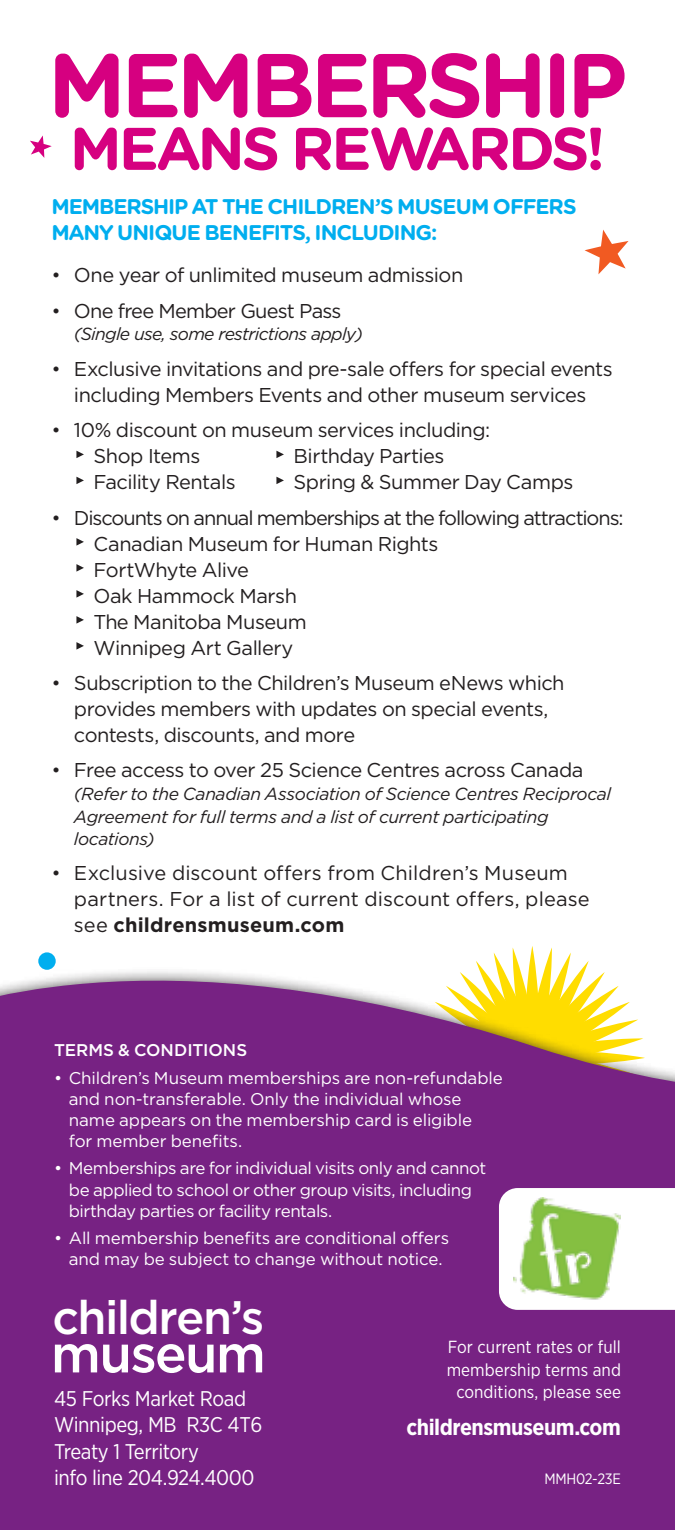
<style>
.page{position:relative;width:675px;height:1530px;background:#fff}
.page>*{position:absolute;margin:0;border:0;box-sizing:border-box;transform-origin:0 0}
.t1{font:700 90.5px "Gotham Rounded";letter-spacing:-.06em;color:#d60080}
.t2{font:700 60px "Gotham Rounded";letter-spacing:-.05em;color:#d60080}
.t3{font:500 52.5px "Gotham";letter-spacing:-.03em;color:#fff}
.t4{font:500 47px "Gotham";letter-spacing:-.035em;color:#fff}
.t5{font:700 22.5px "Gotham Narrow";letter-spacing:-.02em;color:#fff}
.t6{font:21.25px/26.2px "Gotham Narrow";letter-spacing:-.02em;color:#fff}
.t7{font:700 21.25px/26.2px "Gotham Rounded";letter-spacing:-.05em;color:#00aeef}
.t8{font:20px/26px "Gotham";letter-spacing:-.025em;color:#231f20}
.t9{font:20px/26px "Gotham";letter-spacing:.005em;color:#231f20}
.t10{font:italic 17.5px/22.5px "Gotham";letter-spacing:-.025em;color:#231f20}
.t11{font:17.5px/22.5px "Gotham Narrow";color:#fff;text-align:center}
.t12{font:17px/21.2px "Gotham";letter-spacing:-.01em;color:#fff}
.t13{font:17px/21.2px "Gotham";letter-spacing:-.03em;color:#fff}
.t14{font:500 17px "Gotham";color:#fff}
.t15{font:15px "Gotham Narrow";letter-spacing:-.02em;color:#fff}
.s1{font-family:"Gotham Rounded";font-weight:300}
.s2{font-weight:700}
</style>
<div class="page">
<svg style="left:0;top:946px;width:675px;height:584px;background:#863a8a"></svg>
<svg style="left:76px;top:451px;width:8px;height:7px"></svg>
<svg style="left:276px;top:451px;width:8px;height:7px"></svg>
<svg style="left:76px;top:477px;width:8px;height:7px"></svg>
<svg style="left:276px;top:477px;width:8px;height:7px"></svg>
<svg style="left:76px;top:538px;width:8px;height:8px"></svg>
<svg style="left:76px;top:564px;width:8px;height:8px"></svg>
<svg style="left:76px;top:590px;width:8px;height:8px"></svg>
<svg style="left:76px;top:616px;width:8px;height:8px"></svg>
<svg style="left:76px;top:642px;width:8px;height:8px"></svg>
<svg style="left:585px;top:230px;width:44px;height:44px"></svg>
<svg style="left:30px;top:135px;width:22px;height:23px"></svg>
<div style="left:38px;top:952px;width:18px;height:18px;background:#00aeef;border-radius:50%"></div>
<svg style="left:499px;top:1188px;width:176px;height:122px"></svg>
<img style="left:513px;top:1198px;width:108px;height:102px">
<h1 class="t1" style="left:48px;top:19px;width:581px">MEMBERSHIP</h1>
<h2 class="t2" style="left:70px;top:105px;width:537px">MEANS REWARDS!</h2>
<p class="t7" style="left:51px;top:193px;width:527px">MEMBERSHIP AT THE CHILDREN’S MUSEUM OFFERS<br>MANY UNIQUE BENEFITS, INCLUDING:</p>
<p class="t8" style="left:51px;top:262px;width:413px"><span class="s1">•</span> One year of unlimited museum admission</p>
<p class="t8" style="left:51px;top:297px;width:291px"><span class="s1">•</span> One free Member Guest Pass</p>
<p class="t10" style="left:74px;top:322px;width:291px">(Single use, some restrictions apply)</p>
<p class="t8" style="left:51px;top:355px;width:563px;text-align:center"><span class="s1">•</span> Exclusive invitations and pre-sale offers for special events including Members Events and other museum services</p>
<p class="t8" style="left:94px;top:417px;width:398px;text-indent:-42px"><span class="s1">•</span> 10% discount on museum services including:<br>Shop Items</p>
<p class="t8" style="left:294px;top:443px;width:153px">Birthday Parties</p>
<p class="t8" style="left:94px;top:469px;width:144px">Facility Rentals</p>
<p class="t8" style="left:294px;top:469px;width:281px">Spring &amp; Summer Day Camps</p>
<p class="t8" style="left:94px;top:504px;width:531px;text-indent:-42px"><span class="s1">•</span> Discounts on annual memberships at the following attractions:<br>Canadian Museum for Human Rights<br>FortWhyte Alive<br>Oak Hammock Marsh<br>The Manitoba Museum<br>Winnipeg Art Gallery</p>
<p class="t8" style="left:74px;top:670px;width:492px;text-indent:-22px"><span class="s1">•</span> Subscription to the Children’s Museum eNews which provides members with updates on special events, contests, discounts, and more</p>
<p class="t8" style="left:51px;top:757px;width:533px"><span class="s1">•</span> Free access to over 25 Science Centres across Canada</p>
<p class="t10" style="left:74px;top:782px;width:539px">(Refer to the Canadian Association of Science Centres Reciprocal<br>Agreement for full terms and a list of current participating locations)</p>
<p class="t9" style="left:74px;top:860px;width:517px;text-indent:-22px"><span class="s1">•</span> Exclusive discount offers from Children’s Museum partners. For a list of current discount offers, please see <span class="s2">childrensmuseum.com</span></p>
<p class="t14" style="left:54px;top:1041px;width:195px">TERMS &amp; CONDITIONS</p>
<p class="t12" style="left:69px;top:1067px;width:435px;text-indent:-15px">• Children’s Museum memberships are non-refundable and non-transferable. Only the individual whose name appears on the membership card is eligible<br>for member benefits.</p>
<p class="t13" style="left:69px;top:1158px;width:419px;text-indent:-15px">• Memberships are for individual visits only and cannot be applied to school or other group visits, including birthday parties or facility rentals.</p>
<p class="t12" style="left:54px;top:1227px;width:397px;text-align:center">• All membership benefits are conditional offers and may be subject to change without notice.</p>
<h3 class="t4" style="left:52px;top:1291px;width:213px">children’s</h3>
<h3 class="t3" style="left:51px;top:1324px;width:217px">museum</h3>
<p class="t6" style="left:54px;top:1385px;width:210px">45 Forks Market Road<br>Winnipeg, MB R3C 4T6<br>Treaty 1 Territory<br>info line 204.924.4000</p>
<p class="t11" style="left:447px;top:1335px;width:176px">For current rates or full membership terms and conditions, please see</p>
<p class="t5" style="left:406px;top:1412px;width:216px">childrensmuseum.com</p>
<p class="t15" style="left:545px;top:1469px;width:78px">MMH02-23E</p>
</div>
